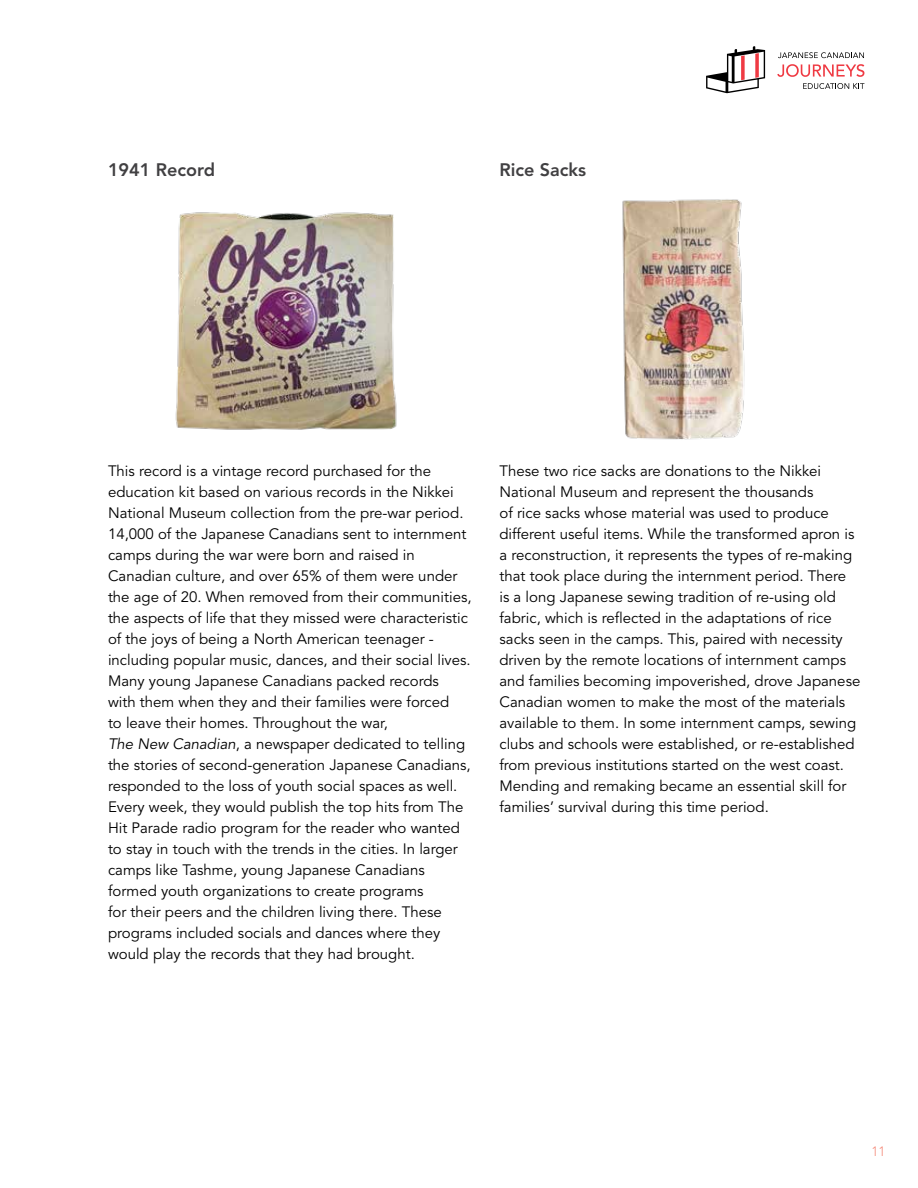
<style>
.page{position:relative;width:918px;height:1188px;background:#fff}
.page>*{position:absolute;margin:0;border:0;box-sizing:border-box;transform-origin:0 0}
.t1{font:800 18px "Avenir LT Std";color:#414042}
.t2{font:15px/21px "Avenir LT Std";color:#000}
.t3{font:300 13.5px "Avenir LT Std";color:#f58d7d}
.s1{font-style:italic}
</style>
<div class="page">
<svg style="left:777px;top:64px;width:87px;height:13px"></svg>
<svg style="left:778px;top:52px;width:86px;height:6px"></svg>
<svg style="left:803px;top:83px;width:61px;height:6px"></svg>
<svg style="left:706px;top:46px;width:59px;height:47px"></svg>
<img style="left:175px;top:212px;width:222px;height:218px">
<img style="left:622px;top:199px;width:123px;height:241px">
<p class="t1" style="left:108px;top:159px;width:109px">1941 Record</p>
<p class="t1" style="left:500px;top:159px;width:88px">Rice Sacks</p>
<p class="t2" style="left:108px;top:460px;width:365px">This record is a vintage record purchased for the education kit based on various records in the Nikkei National Museum collection from the pre-war period.<br>14,000 of the Japanese Canadians sent to internment camps during the war were born and raised in Canadian culture, and over 65% of them were under the age of 20. When removed from their communities, the aspects of life that they missed were characteristic of the joys of being a North American teenager - including popular music, dances, and their social lives.<br>Many young Japanese Canadians packed records<br>with them when they and their families were forced<br>to leave their homes. Throughout the war,<br><span class="s1">The New Canadian</span>, a newspaper dedicated to telling the stories of second-generation Japanese Canadians, responded to the loss of youth social spaces as well.<br>Every week, they would publish the top hits from The Hit Parade radio program for the reader who wanted to stay in touch with the trends in the cities. In larger camps like Tashme, young Japanese Canadians formed youth organizations to create programs<br>for their peers and the children living there. These programs included socials and dances where they would play the records that they had brought.</p>
<p class="t2" style="left:500px;top:460px;width:362px">These two rice sacks are donations to the Nikkei National Museum and represent the thousands<br>of rice sacks whose material was used to produce different useful items. While the transformed apron is a reconstruction, it represents the types of re-making that took place during the internment period. There<br>is a long Japanese sewing tradition of re-using old fabric, which is reflected in the adaptations of rice sacks seen in the camps. This, paired with necessity driven by the remote locations of internment camps and families becoming impoverished, drove Japanese Canadian women to make the most of the materials available to them. In some internment camps, sewing clubs and schools were established, or re-established from previous institutions started on the west coast.<br>Mending and remaking became an essential skill for families’ survival during this time period.</p>
<p class="t3" style="left:872px;top:1143px;width:16px">11</p>
</div>
